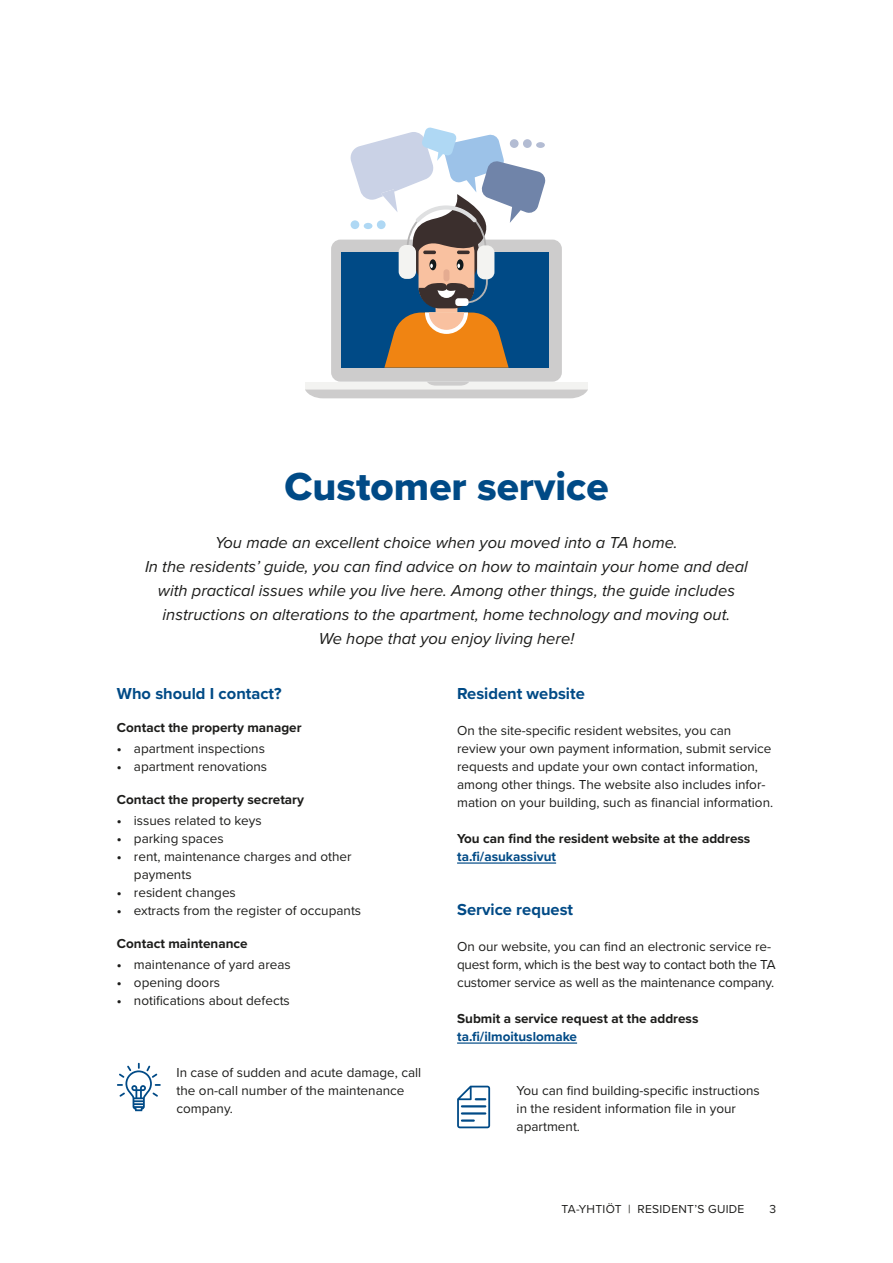
<style>
.page{position:relative;width:893px;height:1263px;background:#fff}
.page>*{position:absolute;margin:0;border:0;box-sizing:border-box;transform-origin:0 0}
.t1{font:40.5px "Proxima Nova Extrabld";color:#004a86}
.t2{font:italic 16.5px/24px "Proxima Nova";color:#1d1d1b;text-align:center}
.t3{font:700 16.5px "Proxima Nova";color:#004a86}
.t4{font:13.5px/18px "Proxima Nova";color:#1d1d1b}
.t5{font:700 13.5px "Proxima Nova";color:#1d1d1b}
.t6{font:700 13.5px "Proxima Nova";color:#004a86}
.t7{font:12px "Proxima Nova";letter-spacing:.025em;color:#1d1d1b}
.s1{font-weight:700}
</style>
<div class="page">
<div style="left:331px;top:240px;width:231px;height:142px;background:#cdcccc;border-radius:9px"></div>
<div style="left:341px;top:252px;width:208px;height:116px;background:#004a86"></div>
<svg style="left:305px;top:382px;width:283px;height:16px"></svg>
<svg style="left:349px;top:128px;width:197px;height:240px"></svg>
<div style="left:399px;top:245px;width:17px;height:34px;background:#f3f3f1;border-radius:7px"></div>
<div style="left:477px;top:245px;width:17px;height:34px;background:#f3f3f1;border-radius:7px"></div>
<div style="left:455px;top:298px;width:14px;height:8px;background:#fff;border-radius:3px"></div>
<svg style="left:457px;top:1086px;width:33px;height:42px"></svg>
<hr style="left:461px;top:1105px;width:25px;height:2px;background:#004a86">
<hr style="left:461px;top:1112px;width:25px;height:2px;background:#004a86">
<hr style="left:461px;top:1119px;width:14px;height:3px;background:#004a86">
<hr style="left:457px;top:862px;width:99px;height:2px;background:#004a86">
<hr style="left:457px;top:1042px;width:120px;height:2px;background:#004a86">
<svg style="left:117px;top:1063px;width:44px;height:48px"></svg>
<h1 class="t1" style="left:284px;top:456px;width:326px">Customer service</h1>
<p class="t2" style="left:145px;top:529px;width:604px">You made an excellent choice when you moved into a TA home.<br>In the residents’ guide, you can find advice on how to maintain your home and deal with practical issues while you live here. Among other things, the guide includes instructions on alterations to the apartment, home technology and moving out.<br>We hope that you enjoy living here!</p>
<p class="t3" style="left:117px;top:681px;width:166px">Who should I contact?</p>
<p class="t5" style="left:117px;top:717px;width:186px">Contact the property manager</p>
<p class="t4" style="left:117px;top:739px;width:150px"><span class="s1">•</span> apartment inspections</p>
<p class="t4" style="left:117px;top:757px;width:152px"><span class="s1">•</span> apartment renovations</p>
<p class="t5" style="left:117px;top:789px;width:189px">Contact the property secretary</p>
<p class="t4" style="left:117px;top:811px;width:146px"><span class="s1">•</span> issues related to keys</p>
<p class="t4" style="left:117px;top:829px;width:108px"><span class="s1">•</span> parking spaces</p>
<p class="t4" style="left:134px;top:847px;width:219px;text-indent:-17px"><span class="s1">•</span> rent, maintenance charges and other payments</p>
<p class="t4" style="left:117px;top:883px;width:120px"><span class="s1">•</span> resident changes</p>
<p class="t4" style="left:117px;top:901px;width:246px"><span class="s1">•</span> extracts from the register of occupants</p>
<p class="t5" style="left:117px;top:933px;width:132px">Contact maintenance</p>
<p class="t4" style="left:117px;top:955px;width:175px"><span class="s1">•</span> maintenance of yard areas</p>
<p class="t4" style="left:117px;top:973px;width:105px"><span class="s1">•</span> opening doors</p>
<p class="t4" style="left:117px;top:991px;width:174px"><span class="s1">•</span> notifications about defects</p>
<p class="t4" style="left:176px;top:1063px;width:246px">In case of sudden and acute damage, call the on-call number of the maintenance company.</p>
<p class="t3" style="left:457px;top:681px;width:129px">Resident website</p>
<p class="t4" style="left:457px;top:721px;width:318px">On the site-specific resident websites, you can review your own payment information, submit service requests and update your own contact information, among other things. The website also includes infor&shy;mation on your building, such as financial information.</p>
<p class="t5" style="left:457px;top:828px;width:295px">You can find the resident website at the address</p>
<p class="t6" style="left:457px;top:846px;width:100px">ta.fi/asukassivut</p>
<p class="t3" style="left:457px;top:897px;width:118px">Service request</p>
<p class="t4" style="left:457px;top:937px;width:320px">On our website, you can find an electronic service re&shy;quest form, which is the best way to contact both the TA customer service as well as the maintenance company.</p>
<p class="t5" style="left:457px;top:1008px;width:243px">Submit a service request at the address</p>
<p class="t6" style="left:457px;top:1026px;width:121px">ta.fi/ilmoituslomake</p>
<p class="t4" style="left:517px;top:1081px;width:245px">You can find building-specific instructions in the resident information file in your apartment.</p>
<p class="t7" style="left:562px;top:1200px;width:184px">TA-YHTIÖT | RESIDENT’S GUIDE</p>
<p class="t7" style="left:769px;top:1200px;width:8px">3</p>
</div>
